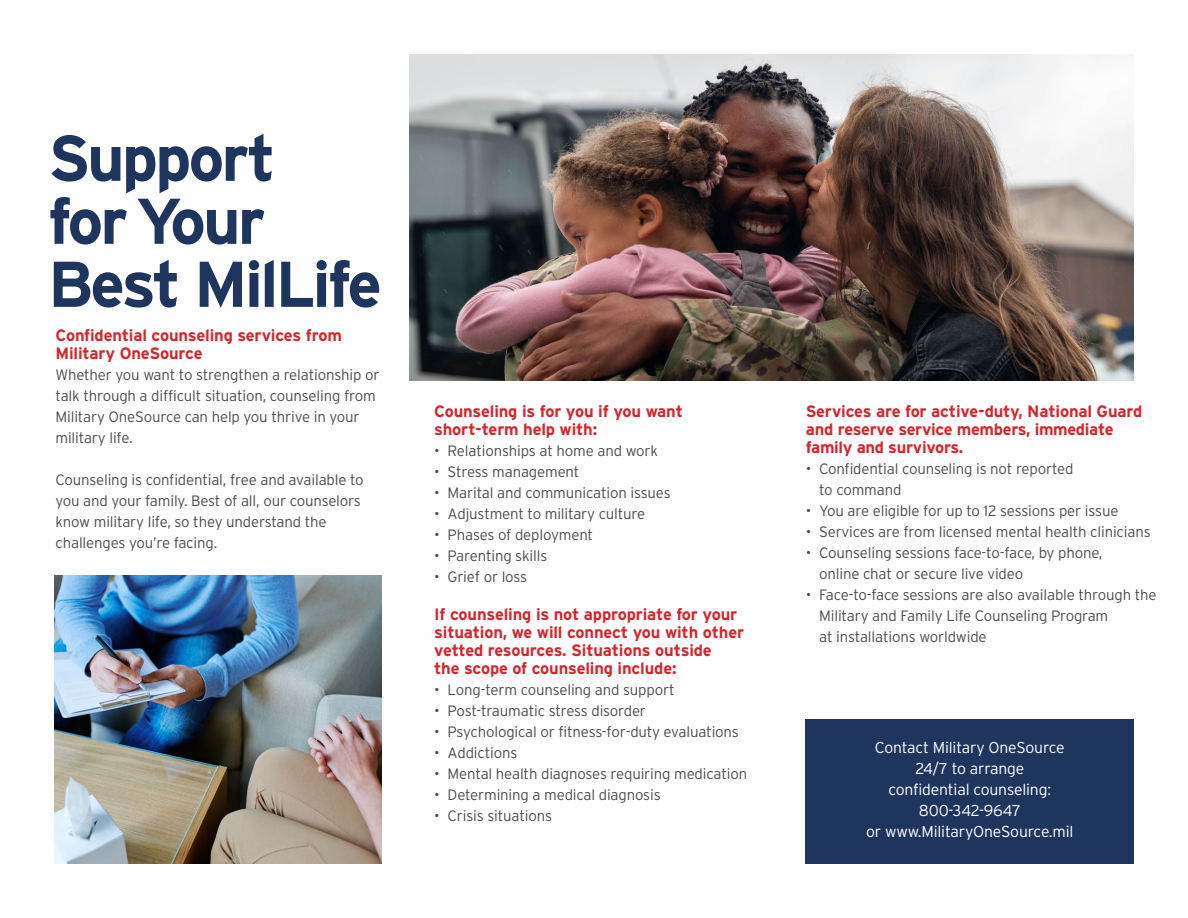
<style>
.page{position:relative;width:1188px;height:918px;background:#fff}
.page>*{position:absolute;margin:0;border:0;box-sizing:border-box;transform-origin:0 0}
.t1{font:700 64.5px/63px "Interstate";letter-spacing:-.045em;color:#1e355e}
.t2{font:700 16.5px/18px "Interstate";letter-spacing:-.01em;color:#d3272e}
.t3{font:300 15.75px/21px "Interstate";letter-spacing:-.01em;color:#fff;text-align:center}
.t4{font:300 15px/21px "Interstate";letter-spacing:-.01em;color:#4d4d4f}
</style>
<div class="page">
<img style="left:410px;top:54px;width:724px;height:326px">
<div style="left:806px;top:719px;width:328px;height:145px;background:#1e355e"></div>
<img style="left:54px;top:575px;width:327px;height:289px">
<h1 class="t1" style="left:48px;top:126px;width:335px">Support<br>for Your<br>Best MilLife</h1>
<h2 class="t2" style="left:56px;top:326px;width:288px">Confidential counseling services from<br>Military OneSource</h2>
<p class="t4" style="left:56px;top:364px;width:326px">Whether you want to strengthen a relationship or talk through a difficult situation, counseling from Military OneSource can help you thrive in your military life.</p>
<p class="t4" style="left:56px;top:469px;width:310px">Counseling is confidential, free and available to you and your family. Best of all, our counselors know military life, so they understand the challenges you’re facing.</p>
<h2 class="t2" style="left:434px;top:402px;width:250px">Counseling is for you if you want short-term help with:</h2>
<p class="t4" style="left:434px;top:440px;width:225px">• Relationships at home and work</p>
<p class="t4" style="left:434px;top:461px;width:147px">• Stress management</p>
<p class="t4" style="left:434px;top:482px;width:238px">• Marital and communication issues</p>
<p class="t4" style="left:434px;top:503px;width:213px">• Adjustment to military culture</p>
<p class="t4" style="left:434px;top:524px;width:161px">• Phases of deployment</p>
<p class="t4" style="left:434px;top:545px;width:115px">• Parenting skills</p>
<p class="t4" style="left:434px;top:566px;width:94px">• Grief or loss</p>
<h2 class="t2" style="left:434px;top:605px;width:311px">If counseling is not appropriate for your situation, we will connect you with other vetted resources. Situations outside<br>the scope of counseling include:</h2>
<p class="t4" style="left:434px;top:679px;width:242px">• Long-term counseling and support</p>
<p class="t4" style="left:434px;top:700px;width:213px">• Post-traumatic stress disorder</p>
<p class="t4" style="left:434px;top:721px;width:306px">• Psychological or fitness-for-duty evaluations</p>
<p class="t4" style="left:434px;top:742px;width:85px">• Addictions</p>
<p class="t4" style="left:434px;top:763px;width:315px">• Mental health diagnoses requiring medication</p>
<p class="t4" style="left:434px;top:784px;width:228px">• Determining a medical diagnosis</p>
<p class="t4" style="left:434px;top:805px;width:119px">• Crisis situations</p>
<h2 class="t2" style="left:806px;top:402px;width:338px">Services are for active-duty, National Guard and reserve service members, immediate family and survivors.</h2>
<p class="t4" style="left:819px;top:458px;width:256px;text-indent:-14px">• Confidential counseling is not reported to command</p>
<p class="t4" style="left:806px;top:500px;width:314px">• You are eligible for up to 12 sessions per issue</p>
<p class="t4" style="left:806px;top:521px;width:347px">• Services are from licensed mental health clinicians</p>
<p class="t4" style="left:819px;top:542px;width:285px;text-indent:-14px">• Counseling sessions face-to-face, by phone, online chat or secure live video</p>
<p class="t4" style="left:819px;top:584px;width:339px;text-indent:-14px">• Face-to-face sessions are also available through the<br>Military and Family Life Counseling Program<br>at installations worldwide</p>
<p class="t3" style="left:866px;top:737px;width:209px">Contact Military OneSource<br>24/7 to arrange<br>confidential counseling:<br>800-342-9647<br>or www.MilitaryOneSource.mil</p>
</div>
